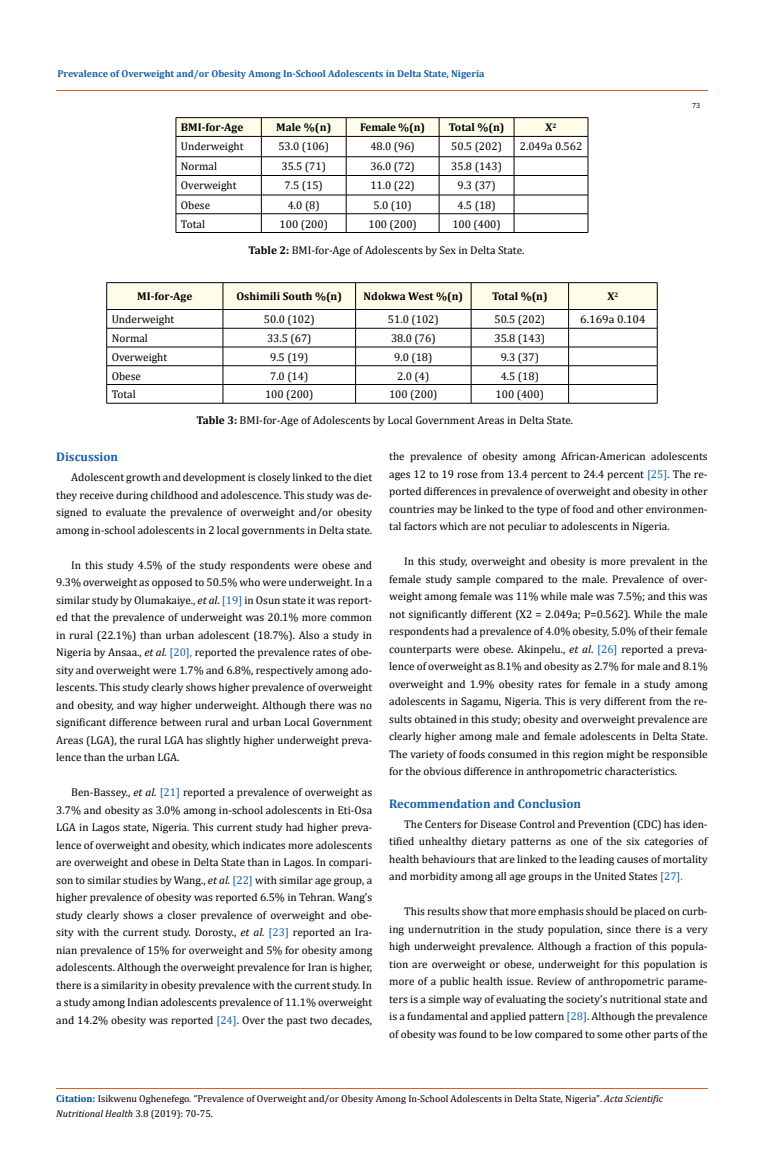
<style>
.page{position:relative;width:764px;height:1170px;background:#fff}
.page>*{position:absolute;margin:0;border:0;box-sizing:border-box;transform-origin:0 0}
.t1{font:700 12.5px "Cambria";color:#1560a6}
.t2{font:11.25px/17.5px "Cambria";color:#000;text-align:justify}
.t3{font:700 11.25px "Cambria";color:#000}
.t4{font:11.25px "Cambria";color:#000;scale:1.05 1}
.t5{font:10px/15px "Cambria";color:#000}
.t6{font:700 10px "Cambria";color:#1560a6}
.t7{font:7.5px "Cambria";color:#000}
.s1{font-weight:700}
.s2{color:#1560a6}
.s3{font-style:italic}
.s4{font-weight:700;color:#035089}
</style>
<div class="page">
<hr style="left:56px;top:91px;width:651px;height:1px;background:#e05d1a">
<hr style="left:176px;top:117px;width:85px;height:1px;background:#000">
<hr style="left:261px;top:117px;width:85px;height:1px;background:#000">
<hr style="left:346px;top:117px;width:93px;height:1px;background:#000">
<hr style="left:439px;top:117px;width:75px;height:1px;background:#000">
<hr style="left:514px;top:117px;width:74px;height:1px;background:#000">
<svg style="left:176px;top:118px;width:413px;height:114px"></svg>
<hr style="left:176px;top:232px;width:85px;height:1px;background:#000">
<hr style="left:261px;top:232px;width:85px;height:1px;background:#000">
<hr style="left:346px;top:232px;width:93px;height:1px;background:#000">
<hr style="left:439px;top:232px;width:75px;height:1px;background:#000">
<hr style="left:514px;top:232px;width:74px;height:1px;background:#000">
<hr style="left:107px;top:282px;width:116px;height:1px;background:#000">
<hr style="left:223px;top:282px;width:132px;height:1px;background:#000">
<hr style="left:355px;top:282px;width:116px;height:1px;background:#000">
<hr style="left:471px;top:282px;width:97px;height:1px;background:#000">
<hr style="left:568px;top:282px;width:89px;height:1px;background:#000">
<svg style="left:106px;top:283px;width:552px;height:120px"></svg>
<hr style="left:107px;top:403px;width:116px;height:1px;background:#000">
<hr style="left:223px;top:403px;width:132px;height:1px;background:#000">
<hr style="left:355px;top:403px;width:116px;height:1px;background:#000">
<hr style="left:471px;top:403px;width:97px;height:1px;background:#000">
<hr style="left:568px;top:403px;width:89px;height:1px;background:#000">
<hr style="left:56px;top:1089px;width:651px;height:1px;background:#e05d1a">
<p class="t6" style="left:58px;top:66px;width:429px">Prevalence of Overweight and/or Obesity Among In-School Adolescents in Delta State, Nigeria</p>
<p class="t7" style="left:692px;top:101px;width:10px">73</p>
<p class="t3" style="left:181px;top:120px;width:64px">BMI-for-Age</p>
<p class="t3" style="left:276px;top:120px;width:57px">Male %(n)</p>
<p class="t3" style="left:360px;top:120px;width:66px">Female %(n)</p>
<p class="t3" style="left:449px;top:120px;width:57px">Total %(n)</p>
<p class="t3" style="left:545px;top:120px;width:13px">X<sup>2</sup></p>
<p class="t2" style="left:181px;top:138px;width:64px">Underweight</p>
<p class="t2" style="left:278px;top:138px;width:52px">53.0 (106)</p>
<p class="t2" style="left:370px;top:138px;width:46px">48.0 (96)</p>
<p class="t2" style="left:451px;top:138px;width:52px">50.5 (202)</p>
<p class="t2" style="left:520px;top:138px;width:64px">2.049a 0.562</p>
<p class="t2" style="left:181px;top:158px;width:38px">Normal</p>
<p class="t2" style="left:281px;top:158px;width:46px">35.5 (71)</p>
<p class="t2" style="left:370px;top:158px;width:46px">36.0 (72)</p>
<p class="t2" style="left:451px;top:158px;width:52px">35.8 (143)</p>
<p class="t2" style="left:181px;top:177px;width:57px">Overweight</p>
<p class="t2" style="left:285px;top:177px;width:40px">7.5 (15)</p>
<p class="t2" style="left:370px;top:177px;width:46px">11.0 (22)</p>
<p class="t2" style="left:457px;top:177px;width:40px">9.3 (37)</p>
<p class="t2" style="left:181px;top:196px;width:31px">Obese</p>
<p class="t2" style="left:288px;top:196px;width:34px">4.0 (8)</p>
<p class="t2" style="left:373px;top:196px;width:40px">5.0 (10)</p>
<p class="t2" style="left:457px;top:196px;width:40px">4.5 (18)</p>
<p class="t2" style="left:181px;top:215px;width:26px">Total</p>
<p class="t2" style="left:279px;top:215px;width:50px">100 (200)</p>
<p class="t2" style="left:368px;top:215px;width:50px">100 (200)</p>
<p class="t2" style="left:452px;top:215px;width:50px">100 (400)</p>
<p class="t2" style="left:248px;top:241px;width:277px"><span class="s1">Table 2:</span> BMI-for-Age of Adolescents by Sex in Delta State.</p>
<p class="t3" style="left:137px;top:289px;width:57px">MI-for-Age</p>
<p class="t3" style="left:236px;top:289px;width:107px">Oshimili South %(n)</p>
<p class="t3" style="left:364px;top:289px;width:101px">Ndokwa West %(n)</p>
<p class="t3" style="left:492px;top:289px;width:57px">Total %(n)</p>
<p class="t3" style="left:607px;top:289px;width:12px">X<sup>2</sup></p>
<p class="t2" style="left:112px;top:311px;width:64px">Underweight</p>
<p class="t2" style="left:264px;top:311px;width:52px">50.0 (102)</p>
<p class="t2" style="left:388px;top:311px;width:52px">51.0 (102)</p>
<p class="t2" style="left:494px;top:311px;width:52px">50.5 (202)</p>
<p class="t4" style="left:580px;top:313px;width:64px">6.169a 0.104</p>
<p class="t2" style="left:112px;top:329px;width:38px">Normal</p>
<p class="t2" style="left:267px;top:329px;width:46px">33.5 (67)</p>
<p class="t2" style="left:391px;top:329px;width:46px">38.0 (76)</p>
<p class="t2" style="left:494px;top:329px;width:52px">35.8 (143)</p>
<p class="t2" style="left:112px;top:348px;width:57px">Overweight</p>
<p class="t2" style="left:270px;top:348px;width:40px">9.5 (19)</p>
<p class="t2" style="left:394px;top:348px;width:40px">9.0 (18)</p>
<p class="t2" style="left:501px;top:348px;width:40px">9.3 (37)</p>
<p class="t2" style="left:112px;top:367px;width:31px">Obese</p>
<p class="t2" style="left:270px;top:367px;width:40px">7.0 (14)</p>
<p class="t2" style="left:397px;top:367px;width:34px">2.0 (4)</p>
<p class="t2" style="left:501px;top:367px;width:40px">4.5 (18)</p>
<p class="t2" style="left:112px;top:386px;width:26px">Total</p>
<p class="t2" style="left:265px;top:386px;width:50px">100 (200)</p>
<p class="t2" style="left:389px;top:386px;width:50px">100 (200)</p>
<p class="t2" style="left:495px;top:386px;width:50px">100 (400)</p>
<p class="t2" style="left:196px;top:411px;width:378px"><span class="s1">Table 3:</span> BMI-for-Age of Adolescents by Local Government Areas in Delta State.</p>
<p class="t1" style="left:56px;top:448px;width:63px">Discussion</p>
<p class="t2" style="left:389px;top:448px;width:320px">the prevalence of obesity among African‐American adolescents ages 12 to 19 rose from 13.4 percent to 24.4 percent <span class="s2">[25]</span>. The re&shy;ported differences in prevalence of overweight and obesity in other countries may be linked to the type of food and other environmen&shy;tal factors which are not peculiar to adolescents in Nigeria.</p>
<p class="t2" style="left:389px;top:553px;width:320px;text-indent:15px">In this study, overweight and obesity is more prevalent in the female study sample compared to the male. Prevalence of over&shy;weight among female was 11% while male was 7.5%; and this was not significantly different (X2 = 2.049a; P=0.562). While the male respondents had a prevalence of 4.0% obesity, 5.0% of their female counterparts were obese. Akinpelu., <span class="s3">et al</span>. <span class="s2">[26]</span> reported a preva&shy;lence of overweight as 8.1% and obesity as 2.7% for male and 8.1% overweight and 1.9% obesity rates for female in a study among adolescents in Sagamu, Nigeria. This is very different from the re&shy;sults obtained in this study; obesity and overweight prevalence are clearly higher among male and female adolescents in Delta State.<br>The variety of foods consumed in this region might be responsible for the obvious difference in anthropometric characteristics.</p>
<p class="t1" style="left:389px;top:795px;width:193px">Recommendation and Conclusion</p>
<p class="t2" style="left:389px;top:815px;width:320px;text-indent:15px">The Centers for Disease Control and Prevention (CDC) has iden&shy;tified unhealthy dietary patterns as one of the six categories of health behaviours that are linked to the leading causes of mortality and morbidity among all age groups in the United States <span class="s2">[27].</span></p>
<p class="t2" style="left:389px;top:903px;width:320px;text-indent:15px">This results show that more emphasis should be placed on curb&shy;ing undernutrition in the study population, since there is a very high underweight prevalence. Although a fraction of this popula&shy;tion are overweight or obese, underweight for this population is more of a public health issue. Review of anthropometric parame&shy;ters is a simple way of evaluating the society’s nutritional state and is a fundamental and applied pattern <span class="s2">[28]</span>. Although the prevalence of obesity was found to be low compared to some other parts of the</p>
<p class="t2" style="left:56px;top:469px;width:317px;text-indent:15px">Adolescent growth and development is closely linked to the diet they receive during childhood and adolescence. This study was de&shy;signed to evaluate the prevalence of overweight and/or obesity among in-school adolescents in 2 local governments in Delta state.</p>
<p class="t2" style="left:56px;top:556px;width:317px;text-indent:15px">In this study 4.5% of the study respondents were obese and 9.3% overweight as opposed to 50.5% who were underweight. In a similar study by Olumakaiye., <span class="s3">et al</span>. <span class="s2">[19]</span> in Osun state it was report&shy;ed that the prevalence of underweight was 20.1% more common in rural (22.1%) than urban adolescent (18.7%). Also a study in Nigeria by Ansaa., <span class="s3">et al.</span> <span class="s2">[20],</span> reported the prevalence rates of obe&shy;sity and overweight were 1.7% and 6.8%, respectively among ado&shy;lescents. This study clearly shows higher prevalence of overweight and obesity, and way higher underweight. Although there was no significant difference between rural and urban Local Government Areas (LGA), the rural LGA has slightly higher underweight preva&shy;lence than the urban LGA.</p>
<p class="t2" style="left:56px;top:784px;width:317px;text-indent:15px">Ben-Bassey., <span class="s3">et al.</span> <span class="s2">[21]</span> reported a prevalence of overweight as 3.7% and obesity as 3.0% among in-school adolescents in Eti-Osa LGA in Lagos state, Nigeria. This current study had higher preva&shy;lence of overweight and obesity, which indicates more adolescents are overweight and obese in Delta State than in Lagos. In compari&shy;son to similar studies by Wang., <span class="s3">et al.</span> <span class="s2">[22]</span> with similar age group, a higher prevalence of obesity was reported 6.5% in Tehran. Wang’s study clearly shows a closer prevalence of overweight and obe&shy;sity with the current study. Dorosty., <span class="s3">et al.</span> <span class="s2">[23]</span> reported an Ira&shy;nian prevalence of 15% for overweight and 5% for obesity among adolescents. Although the overweight prevalence for Iran is higher, there is a similarity in obesity prevalence with the current study. In a study among Indian adolescents prevalence of 11.1% overweight and 14.2% obesity was reported <span class="s2">[24]</span>. Over the past two decades,</p>
<p class="t5" style="left:56px;top:1091px;width:608px"><span class="s4">Citation:</span> Isikwenu Oghenefego<span class="s3">.</span> “Prevalence of Overweight and/or Obesity Among In-School Adolescents in Delta State, Nigeria". <span class="s3">Acta Scientific<br>Nutritional Health</span> 3.8 (2019): 70-75.</p>
</div>
